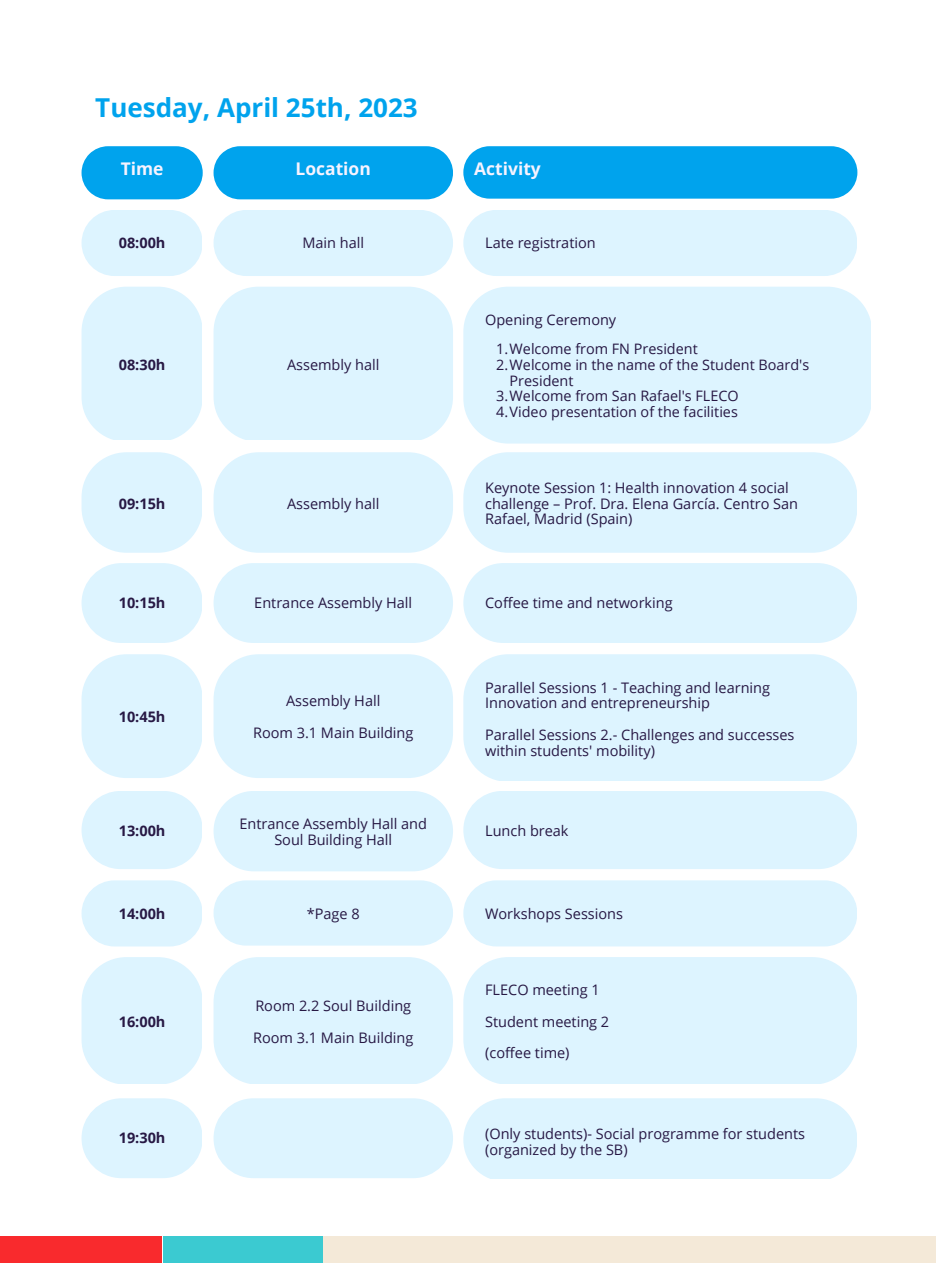
<style>
.page{position:relative;width:936px;height:1263px;background:#fff}
.page>*{position:absolute;margin:0;border:0;box-sizing:border-box;transform-origin:0 0}
.t1{font:700 26.1px "Open Sans";color:#00a3ed}
.t2{font:700 17.4px "Open Sans";color:#f7f3ff}
.t3{font:14.4px/15.6px "Open Sans";color:#271844}
.t4{font:700 14.4px "Open Sans";color:#271844}
</style>
<div class="page">
<div style="left:186px;top:1236px;width:750px;height:26px;background:#f4e9d8"></div>
<div style="left:163px;top:1236px;width:159px;height:26px;background:#3bcad1"></div>
<div style="left:0;top:1236px;width:162px;height:26px;background:#f92a2d"></div>
<div style="left:82px;top:210px;width:120px;height:66px;background:#ddf4ff;border-radius:33px"></div>
<div style="left:214px;top:210px;width:239px;height:66px;background:#ddf4ff;border-radius:33px"></div>
<div style="left:463px;top:210px;width:394px;height:66px;background:#ddf4ff"></div>
<svg style="left:82px;top:146px;width:121px;height:53px;background:#18abee"></svg>
<div style="left:214px;top:146px;width:239px;height:53px;background:#00a3ed"></div>
<div style="left:463px;top:146px;width:394px;height:53px;background:#00a3ed"></div>
<div style="left:82px;top:286px;width:120px;height:154px;background:#ddf4ff;border-radius:45px"></div>
<div style="left:214px;top:286px;width:239px;height:154px;background:#ddf4ff;border-radius:45px"></div>
<div style="left:463px;top:286px;width:407px;height:157px;background:#ddf4ff;border-radius:45px"></div>
<div style="left:82px;top:452px;width:120px;height:100px;background:#ddf4ff;border-radius:45px"></div>
<div style="left:214px;top:452px;width:239px;height:100px;background:#ddf4ff;border-radius:45px"></div>
<div style="left:463px;top:452px;width:394px;height:100px;background:#ddf4ff;border-radius:45px"></div>
<div style="left:82px;top:563px;width:120px;height:80px;background:#ddf4ff;border-radius:40px"></div>
<div style="left:214px;top:563px;width:239px;height:80px;background:#ddf4ff;border-radius:40px"></div>
<div style="left:463px;top:563px;width:394px;height:80px;background:#ddf4ff"></div>
<div style="left:82px;top:654px;width:120px;height:124px;background:#ddf4ff;border-radius:45px"></div>
<div style="left:214px;top:654px;width:239px;height:124px;background:#ddf4ff;border-radius:45px"></div>
<div style="left:463px;top:654px;width:394px;height:127px;background:#ddf4ff;border-radius:45px"></div>
<svg style="left:82px;top:791px;width:120px;height:78px;background:#e1f5ff"></svg>
<svg style="left:214px;top:791px;width:239px;height:80px;background:#dff4ff"></svg>
<div style="left:463px;top:790px;width:394px;height:79px;background:#ddf4ff;border-radius:39px"></div>
<div style="left:82px;top:880px;width:120px;height:66px;background:#ddf4ff;border-radius:33px"></div>
<div style="left:214px;top:880px;width:239px;height:65px;background:#ddf4ff;border-radius:33px"></div>
<div style="left:463px;top:880px;width:394px;height:66px;background:#ddf4ff;border-radius:33px"></div>
<div style="left:82px;top:957px;width:120px;height:126px;background:#ddf4ff;border-radius:45px"></div>
<div style="left:214px;top:957px;width:239px;height:126px;background:#ddf4ff;border-radius:45px"></div>
<div style="left:463px;top:957px;width:394px;height:126px;background:#ddf4ff;border-radius:45px"></div>
<div style="left:82px;top:1098px;width:120px;height:79px;background:#ddf4ff;border-radius:40px"></div>
<div style="left:214px;top:1098px;width:239px;height:79px;background:#ddf4ff;border-radius:40px"></div>
<div style="left:463px;top:1098px;width:394px;height:80px;background:#ddf4ff"></div>
<h1 class="t1" style="left:95px;top:89px;width:324px">Tuesday, April 25th, 2023</h1>
<p class="t2" style="left:121px;top:157px;width:44px">Time</p>
<p class="t2" style="left:296px;top:157px;width:77px">Location</p>
<p class="t2" style="left:474px;top:157px;width:68px">Activity</p>
<p class="t4" style="left:119px;top:233px;width:48px">08:00h</p>
<p class="t3" style="left:302px;top:235px;width:63px">Main hall</p>
<p class="t3" style="left:485px;top:235px;width:112px">Late registration</p>
<p class="t4" style="left:119px;top:354px;width:48px">08:30h</p>
<p class="t3" style="left:287px;top:356px;width:94px">Assembly hall</p>
<p class="t4" style="left:119px;top:493px;width:48px">09:15h</p>
<p class="t3" style="left:287px;top:495px;width:94px">Assembly hall</p>
<p class="t3" style="left:485px;top:311px;width:133px">Opening Ceremony</p>
<p class="t3" style="left:496px;top:341px;width:203px">1.Welcome from FN President</p>
<p class="t3" style="left:496px;top:356px;width:315px">2.Welcome in the name of the Student Board's</p>
<p class="t3" style="left:510px;top:372px;width:65px">President</p>
<p class="t3" style="left:496px;top:388px;width:244px">3.Welcome from San Rafael's FLECO</p>
<p class="t3" style="left:496px;top:404px;width:243px">4.Video presentation of the facilities</p>
<p class="t3" style="left:485px;top:479px;width:314px">Keynote Session 1: Health innovation 4 social challenge – Prof. Dra. Elena García. Centro San<br>Rafael, Madrid (Spain)</p>
<p class="t4" style="left:119px;top:592px;width:48px">10:15h</p>
<p class="t3" style="left:254px;top:594px;width:159px">Entrance Assembly Hall</p>
<p class="t3" style="left:485px;top:594px;width:189px">Coffee time and networking</p>
<p class="t4" style="left:119px;top:706px;width:48px">10:45h</p>
<p class="t3" style="left:253px;top:684px;width:162px;line-height:31.5px;text-align:center">Assembly Hall<br>Room 3.1 Main Building</p>
<p class="t3" style="left:485px;top:679px;width:286px">Parallel Sessions 1 - Teaching and learning<br>Innovation and entrepreneurship</p>
<p class="t3" style="left:485px;top:726px;width:311px">Parallel Sessions 2.- Challenges and successes within students' mobility)</p>
<p class="t4" style="left:119px;top:820px;width:48px">13:00h</p>
<p class="t3" style="left:240px;top:815px;width:189px;text-align:center">Entrance Assembly Hall and<br>Soul Building Hall</p>
<p class="t3" style="left:485px;top:822px;width:85px">Lunch break</p>
<p class="t4" style="left:119px;top:903px;width:48px">14:00h</p>
<p class="t3" style="left:307px;top:905px;width:54px">*Page 8</p>
<p class="t3" style="left:485px;top:905px;width:139px">Workshops Sessions</p>
<p class="t4" style="left:119px;top:1011px;width:48px">16:00h</p>
<p class="t3" style="left:253px;top:989px;width:162px;line-height:31.5px">Room 2.2 Soul Building<br>Room 3.1 Main Building</p>
<p class="t3" style="left:485px;top:973px;width:126px;line-height:31.5px">FLECO meeting 1<br>Student meeting 2 (coffee time)</p>
<p class="t4" style="left:119px;top:1127px;width:48px">19:30h</p>
<p class="t3" style="left:485px;top:1125px;width:321px">(Only students)- Social programme for students (organized by the SB)</p>
</div>
